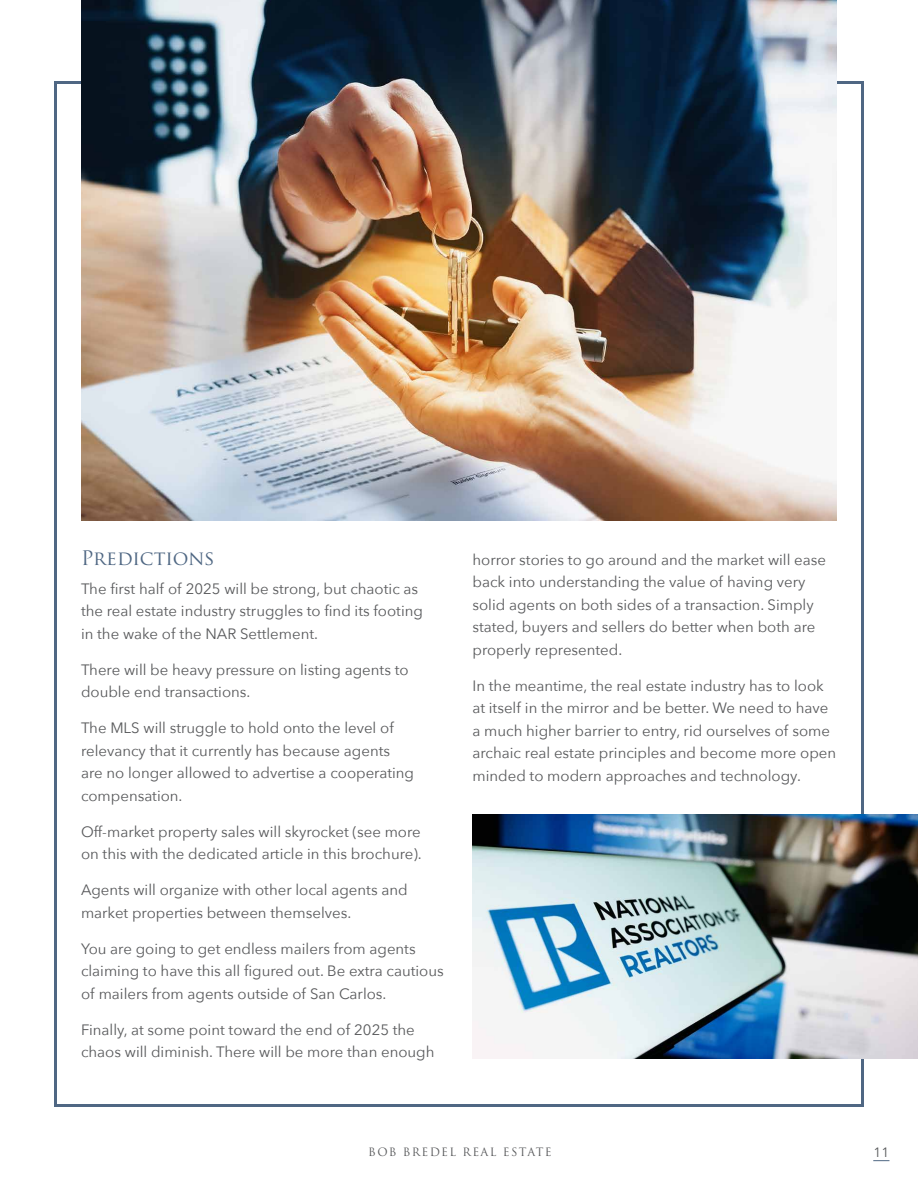
<style>
.page{position:relative;width:918px;height:1188px;background:#fff}
.page>*{position:absolute;margin:0;border:0;box-sizing:border-box;transform-origin:0 0}
.t1{font:19.5px "Trajan Pro";letter-spacing:-.005em;color:#4f6783}
.t2{font:15px/22.5px "Avenir Next";color:#58595b}
.t3{font:13.5px "Avenir Next";color:#58595b}
.t4{font:11.25px "Trajan Pro";letter-spacing:.12em;color:#58595b}
</style>
<div class="page">
<svg style="left:873px;top:1160px;width:16px;height:1px"></svg>
<img style="left:81px;top:0;width:756px;height:521px">
<img style="left:472px;top:815px;width:446px;height:243px">
<h1 class="t1" style="left:81px;top:545px;width:135px">Predictions</h1>
<p class="t2" style="left:81px;top:578px;width:344px">The first half of 2025 will be strong, but chaotic as the real estate industry struggles to find its footing in the wake of the NAR Settlement.</p>
<p class="t2" style="left:81px;top:659px;width:329px">There will be heavy pressure on listing agents to double end transactions.</p>
<p class="t2" style="left:81px;top:717px;width:335px">The MLS will struggle to hold onto the level of relevancy that it currently has because agents are no longer allowed to advertise a cooperating compensation.</p>
<p class="t2" style="left:81px;top:821px;width:342px">Off-market property sales will skyrocket (see more on this with the dedicated article in this brochure).</p>
<p class="t2" style="left:81px;top:879px;width:328px">Agents will organize with other local agents and market properties between themselves.</p>
<p class="t2" style="left:81px;top:938px;width:364px">You are going to get endless mailers from agents claiming to have this all figured out. Be extra cautious of mailers from agents outside of San Carlos.</p>
<p class="t2" style="left:81px;top:1019px;width:355px">Finally, at some point toward the end of 2025 the chaos will diminish. There will be more than enough</p>
<p class="t2" style="left:472px;top:549px;width:355px">horror stories to go around and the market will ease back into understanding the value of having very solid agents on both sides of a transaction. Simply stated, buyers and sellers do better when both are properly represented.</p>
<p class="t2" style="left:472px;top:675px;width:365px">In the meantime, the real estate industry has to look at itself in the mirror and be better. We need to have a much higher barrier to entry, rid ourselves of some archaic real estate principles and become more open minded to modern approaches and technology.</p>
<p class="t4" style="left:368px;top:1145px;width:185px">BOB BREDEL REAL ESTATE</p>
<p class="t3" style="left:874px;top:1144px;width:17px">11</p>
</div>
